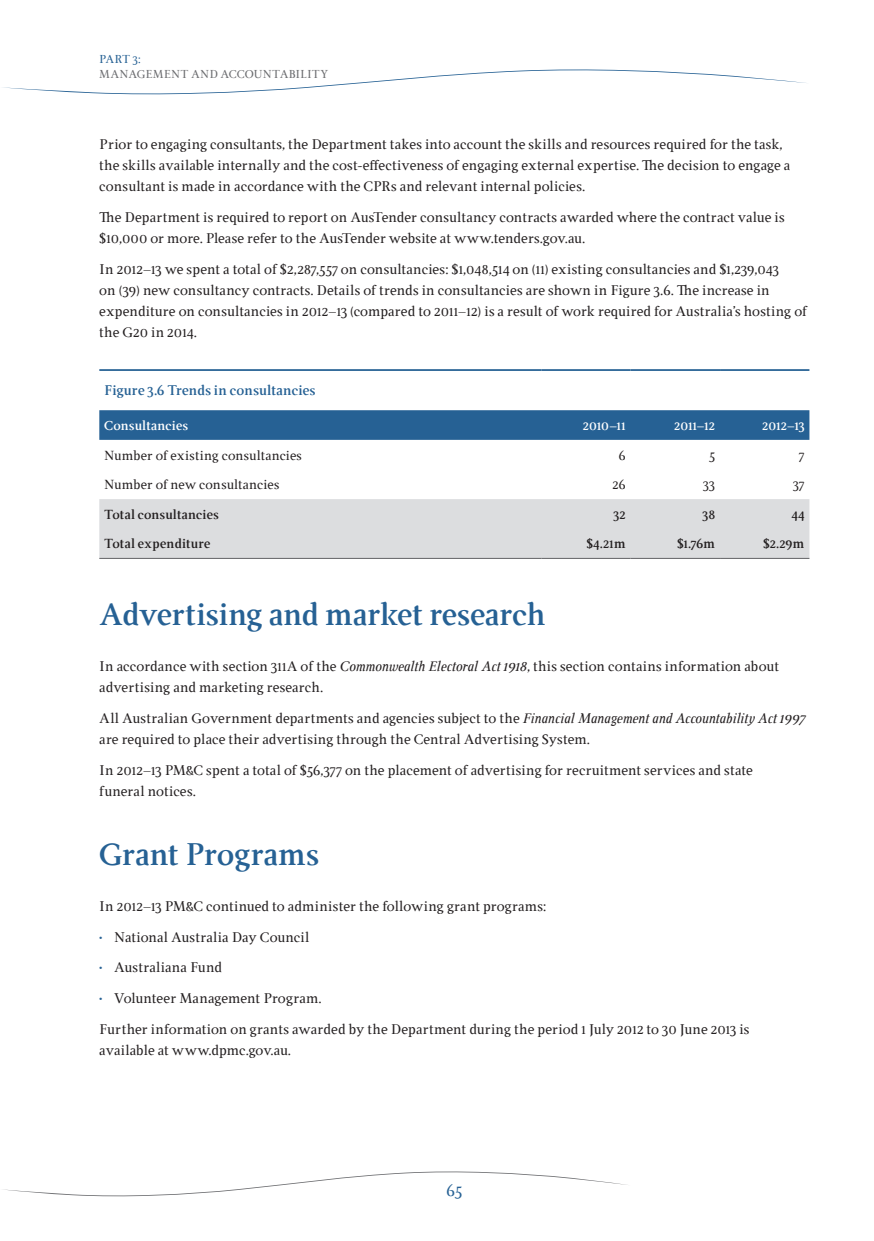
<style>
.page{position:relative;width:874px;height:1241px;background:#fff}
.page>*{position:absolute;margin:0;border:0;box-sizing:border-box;transform-origin:0 0}
.HEADING_LEVEL_1{font:700 33.25px "Ingleby";letter-spacing:-.005em;color:#266194}
.t1{font:17.5px "Ingleby";color:#266194}
.BODY_TEXT{font:14.88px/21px "Ingleby";letter-spacing:.005em;color:#231f20}
.FIGURE_TITLE{font:700 14.88px "Ingleby";letter-spacing:.015em;color:#266194}
.FINANCIAL_TABLE_BODY{font:14px "Ingleby";letter-spacing:.015em;color:#231f20}
.YEAR_COLUMN_HEADING{font:700 14px "Ingleby";letter-spacing:.01em;color:#fff}
.FINANCIAL_TABLE_SUBE{font:700 14px "Ingleby";letter-spacing:.015em;color:#231f20}
.NUMBERS_BOLD_RIGHT_J{font:700 14px "Ingleby";letter-spacing:.02em;color:#231f20}
.NUMBERS_ROMAN_RIGHT{font:14px "Ingleby";color:#231f20}
.t2{font:12.25px "Ingleby";letter-spacing:.01em;color:#6c6d70}
.t3{font:12.25px "Ingleby";color:#266194}
.s1{font-style:italic}
.s2{color:#266194}
</style>
<div class="page">
<svg style="left:3px;top:69px;width:803px;height:26px"></svg>
<svg style="left:3px;top:1171px;width:624px;height:26px"></svg>
<svg style="left:99px;top:410px;width:710px;height:30px;background:#296395"></svg>
<div style="left:99px;top:499px;width:710px;height:59px;background:#dcdddf"></div>
<hr style="left:99px;top:369px;width:442px;height:2px;background:#266194">
<hr style="left:541px;top:369px;width:89px;height:2px;background:#266194">
<hr style="left:630px;top:369px;width:89px;height:2px;background:#266194">
<hr style="left:719px;top:369px;width:90px;height:2px;background:#266194">
<hr style="left:99px;top:558px;width:442px;height:1px;background:#636366">
<hr style="left:541px;top:558px;width:89px;height:1px;background:#636366">
<hr style="left:630px;top:558px;width:89px;height:1px;background:#636366">
<hr style="left:719px;top:558px;width:90px;height:1px;background:#636366">
<p class="t3" style="left:99px;top:53px;width:43px">PART 3:</p>
<p class="t2" style="left:99px;top:67px;width:230px">MANAGEMENT AND ACCOUNTABILITY</p>
<p class="BODY_TEXT" style="left:99px;top:134px;width:692px">Prior to engaging consultants, the Department takes into account the skills and resources required for the task, the skills available internally and the cost-effectiveness of engaging external expertise. The decision to engage a consultant is made in accordance with the CPRs and relevant internal policies.</p>
<p class="BODY_TEXT" style="left:99px;top:207px;width:686px">The Department is required to report on AusTender consultancy contracts awarded where the contract value is $10,000 or more. Please refer to the AusTender website at www.tenders.gov.au.</p>
<p class="BODY_TEXT" style="left:99px;top:259px;width:708px">In 2012–13 we spent a total of $2,287,557 on consultancies: $1,048,514 on (11) existing consultancies and $1,239,043<br>on (39) new consultancy contracts. Details of trends in consultancies are shown in Figure 3.6. The increase in expenditure on consultancies in 2012–13 (compared to 2011–12) is a result of work required for Australia’s hosting of the G20 in 2014.</p>
<p class="FIGURE_TITLE" style="left:104px;top:382px;width:213px">Figure 3.6 Trends in consultancies</p>
<p class="YEAR_COLUMN_HEADING" style="left:104px;top:418px;width:85px">Consultancies</p>
<p class="YEAR_COLUMN_HEADING" style="left:582px;top:418px;width:44px">2010–11</p>
<p class="YEAR_COLUMN_HEADING" style="left:673px;top:418px;width:42px">2011–12</p>
<p class="YEAR_COLUMN_HEADING" style="left:761px;top:418px;width:44px">2012–13</p>
<p class="FINANCIAL_TABLE_BODY" style="left:104px;top:447px;width:199px">Number of existing consultancies</p>
<p class="NUMBERS_ROMAN_RIGHT" style="left:618px;top:447px;width:8px">6</p>
<p class="NUMBERS_ROMAN_RIGHT" style="left:708px;top:447px;width:7px">5</p>
<p class="NUMBERS_ROMAN_RIGHT" style="left:798px;top:447px;width:7px">7</p>
<p class="FINANCIAL_TABLE_BODY" style="left:104px;top:477px;width:176px">Number of new consultancies</p>
<p class="NUMBERS_ROMAN_RIGHT" style="left:612px;top:477px;width:15px">26</p>
<p class="NUMBERS_ROMAN_RIGHT" style="left:703px;top:477px;width:13px">33</p>
<p class="NUMBERS_ROMAN_RIGHT" style="left:792px;top:477px;width:13px">37</p>
<p class="FINANCIAL_TABLE_SUBE" style="left:104px;top:506px;width:116px">Total consultancies</p>
<p class="NUMBERS_BOLD_RIGHT_J" style="left:613px;top:506px;width:14px">32</p>
<p class="NUMBERS_BOLD_RIGHT_J" style="left:702px;top:506px;width:14px">38</p>
<p class="NUMBERS_BOLD_RIGHT_J" style="left:791px;top:506px;width:15px">44</p>
<p class="FINANCIAL_TABLE_SUBE" style="left:104px;top:536px;width:108px">Total expenditure</p>
<p class="NUMBERS_BOLD_RIGHT_J" style="left:586px;top:536px;width:41px">$4.21m</p>
<p class="NUMBERS_BOLD_RIGHT_J" style="left:676px;top:536px;width:39px">$1.76m</p>
<p class="NUMBERS_BOLD_RIGHT_J" style="left:762px;top:536px;width:43px">$2.29m</p>
<p class="HEADING_LEVEL_1" style="left:99px;top:596px;width:448px">Advertising and market research</p>
<p class="BODY_TEXT" style="left:99px;top:655px;width:681px">In accordance with section 311A of the <span class="s1">Commonwealth Electoral Act 1918</span>, this section contains information about advertising and marketing research.</p>
<p class="BODY_TEXT" style="left:99px;top:707px;width:707px">All Australian Government departments and agencies subject to the <span class="s1">Financial Management and Accountability Act 1997 </span>are required to place their advertising through the Central Advertising System.</p>
<p class="BODY_TEXT" style="left:99px;top:759px;width:654px">In 2012–13 PM&amp;C spent a total of $56,377 on the placement of advertising for recruitment services and state funeral notices.</p>
<p class="HEADING_LEVEL_1" style="left:99px;top:835px;width:221px">Grant Programs</p>
<p class="BODY_TEXT" style="left:99px;top:895px;width:448px">In 2012–13 PM&amp;C continued to administer the following grant programs:</p>
<p class="BODY_TEXT" style="left:99px;top:926px;width:211px"><span class="s2">•</span> National Australia Day Council</p>
<p class="BODY_TEXT" style="left:99px;top:956px;width:124px"><span class="s2">•</span> Australiana Fund</p>
<p class="BODY_TEXT" style="left:99px;top:987px;width:223px"><span class="s2">•</span> Volunteer Management Program.</p>
<p class="BODY_TEXT" style="left:99px;top:1018px;width:651px">Further information on grants awarded by the Department during the period 1 July 2012 to 30 June 2013 is available at www.dpmc.gov.au.</p>
<p class="t1" style="left:446px;top:1180px;width:17px">65</p>
</div>
